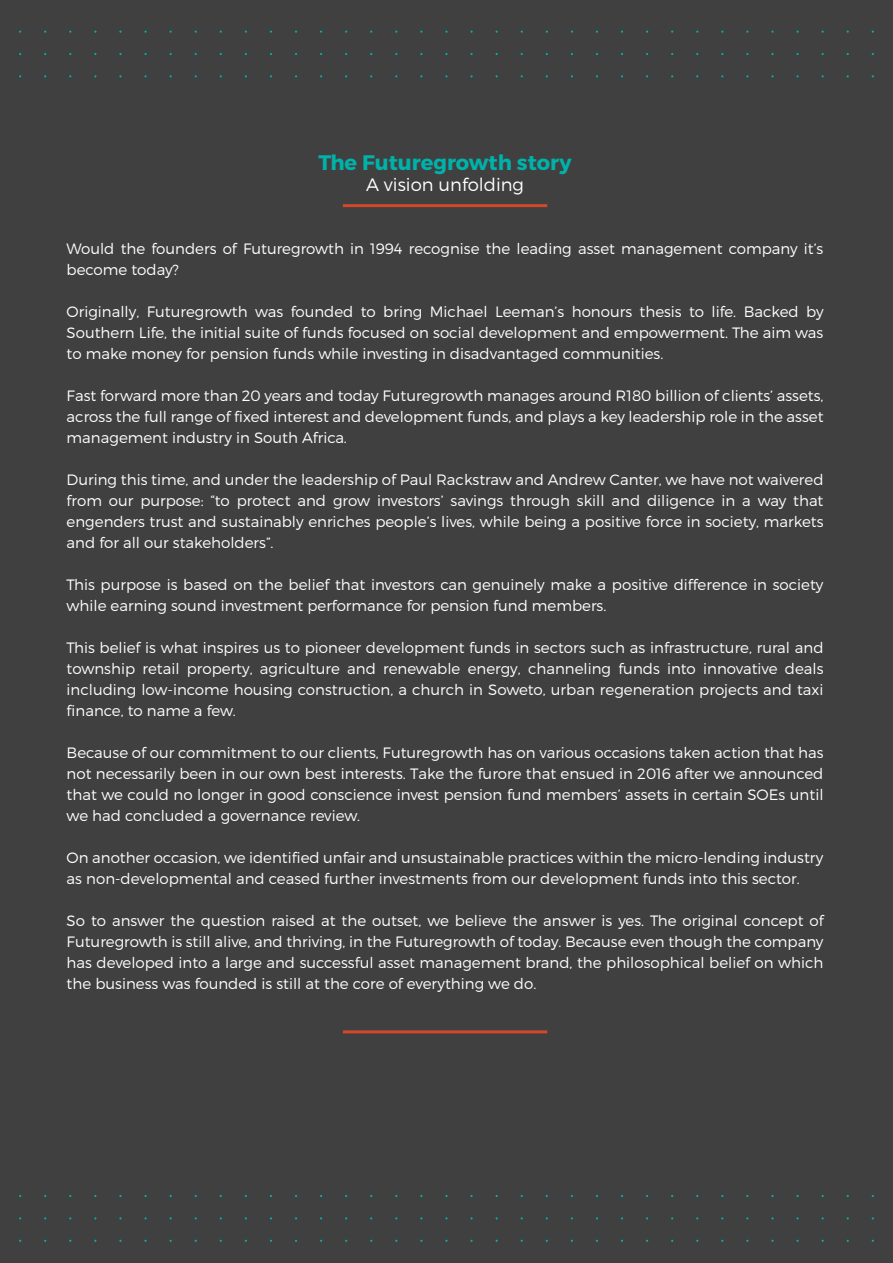
<style>
.page{position:relative;width:893px;height:1263px;background:#404041}
.page>*{position:absolute;margin:0;border:0;box-sizing:border-box;transform-origin:0 0}
.t1{font:700 21px "Montserrat";color:#00b2a9}
.t2{font:300 18px "Montserrat";color:#fff}
.t3{font:300 15px/21px "Montserrat";color:#fff;text-align:justify}
</style>
<div class="page">
<svg style="left:621px;top:1195px;width:53px;height:24px"></svg>
<svg style="left:696px;top:1239px;width:53px;height:3px"></svg>
<svg style="left:721px;top:1195px;width:153px;height:24px"></svg>
<svg style="left:771px;top:1239px;width:103px;height:3px"></svg>
<hr style="left:343px;top:204px;width:204px;height:3px;background:#d2492a">
<hr style="left:343px;top:1030px;width:204px;height:3px;background:#d2492a">
<p class="t1" style="left:318px;top:149px;width:255px">The Futuregrowth story</p>
<p class="t2" style="left:366px;top:173px;width:159px">A vision unfolding</p>
<p class="t3" style="left:67px;top:237px;width:758px">Would the founders of Futuregrowth in 1994 recognise the leading asset management company it’s become today?</p>
<p class="t3" style="left:67px;top:300px;width:758px">Originally, Futuregrowth was founded to bring Michael Leeman’s honours thesis to life. Backed by Southern Life, the initial suite of funds focused on social development and empowerment. The aim was to make money for pension funds while investing in disadvantaged communities.</p>
<p class="t3" style="left:67px;top:384px;width:758px">Fast forward more than 20 years and today Futuregrowth manages around R180 billion of clients’ assets, across the full range of fixed interest and development funds, and plays a key leadership role in the asset management industry in South Africa.</p>
<p class="t3" style="left:67px;top:468px;width:758px">During this time, and under the leadership of Paul Rackstraw and Andrew Canter, we have not waivered from our purpose: “to protect and grow investors’ savings through skill and diligence in a way that engenders trust and sustainably enriches people’s lives, while being a positive force in society, markets and for all our stakeholders”.</p>
<p class="t3" style="left:67px;top:573px;width:758px">This purpose is based on the belief that investors can genuinely make a positive difference in society while earning sound investment performance for pension fund members.</p>
<p class="t3" style="left:67px;top:636px;width:758px">This belief is what inspires us to pioneer development funds in sectors such as infrastructure, rural and township retail property, agriculture and renewable energy, channeling funds into innovative deals including low-income housing construction, a church in Soweto, urban regeneration projects and taxi finance, to name a few.</p>
<p class="t3" style="left:67px;top:741px;width:758px">Because of our commitment to our clients, Futuregrowth has on various occasions taken action that has not necessarily been in our own best interests. Take the furore that ensued in 2016 after we announced that we could no longer in good conscience invest pension fund members’ assets in certain SOEs until we had concluded a governance review.</p>
<p class="t3" style="left:67px;top:846px;width:758px">On another occasion, we identified unfair and unsustainable practices within the micro-lending industry as non-developmental and ceased further investments from our development funds into this sector.</p>
<p class="t3" style="left:67px;top:909px;width:758px">So to answer the question raised at the outset, we believe the answer is yes. The original concept of Futuregrowth is still alive, and thriving, in the Futuregrowth of today. Because even though the company has developed into a large and successful asset management brand, the philosophical belief on which the business was founded is still at the core of everything we do.</p>
</div>
